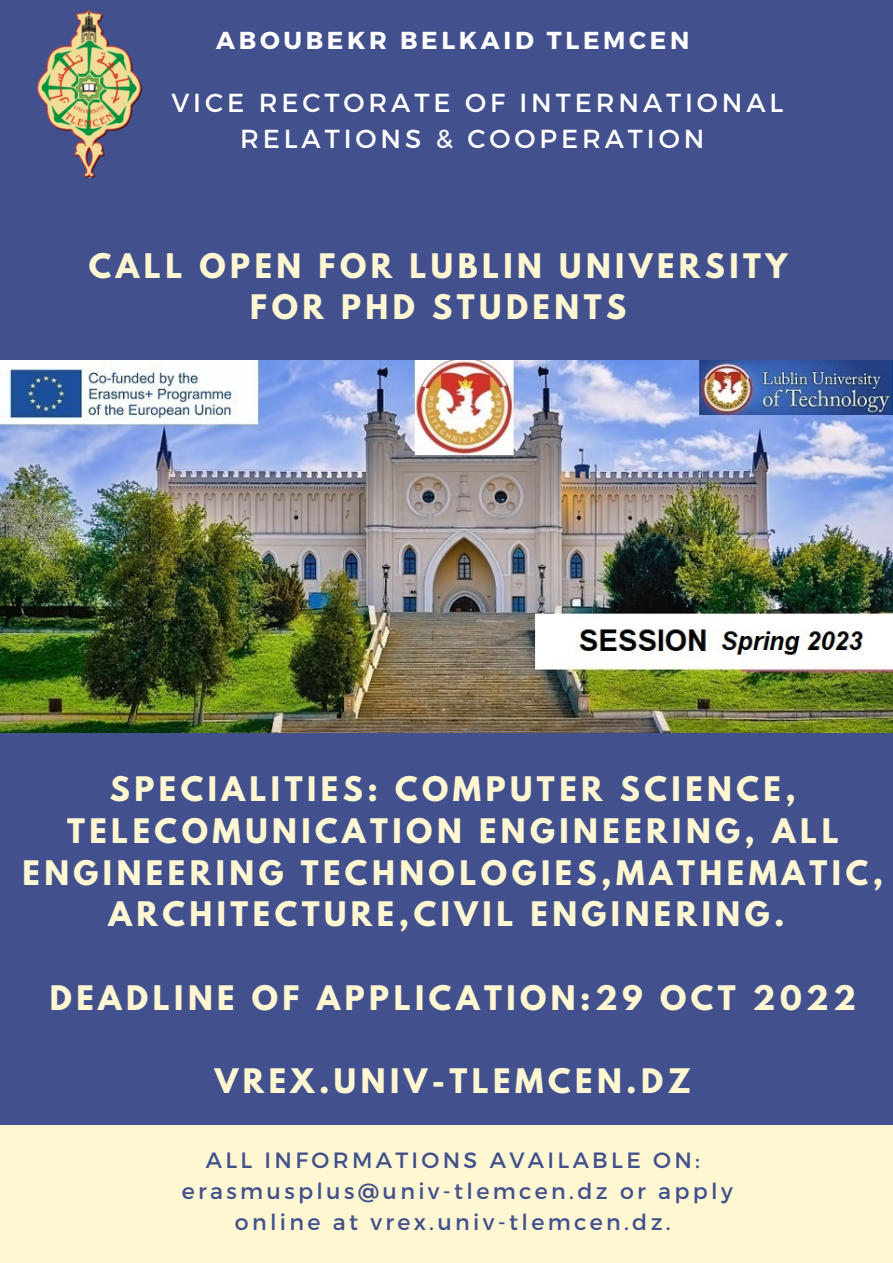
<style>
.page{position:relative;width:893px;height:1263px;background:#42508d}
.page>*{position:absolute;margin:0;border:0;box-sizing:border-box;transform-origin:0 0}
.t1{font:700 30px/41.8px "League Spartan";letter-spacing:.15em;color:#fff7d2;text-align:center}
.t2{font:26.03px/36px "Montserrat";letter-spacing:.15em;color:#fff;text-align:center}
.t3{font:700 24.53px "Montserrat";letter-spacing:.15em;color:#fff}
.t4{font:22.12px/31px "Montserrat";letter-spacing:.15em;color:#42508d;text-align:center}
</style>
<div class="page">
<div style="left:0;top:1125px;width:893px;height:138px;background:#fff7d2"></div>
<img style="left:37px;top:10px;width:105px;height:167px">
<img style="left:0;top:361px;width:893px;height:372px">
<p class="t3" style="left:216px;top:24px;width:475px">ABOUBEKR BELKAID TLEMCEN</p>
<p class="t2" style="left:171px;top:83px;width:613px">VICE RECTORATE OF INTERNATIONAL<br>RELATIONS &amp; COOPERATION</p>
<p class="t1" style="left:89px;top:249px;width:700px">CALL OPEN FOR LUBLIN UNIVERSITY<br>FOR PHD STUDENTS</p>
<p class="t1" style="left:22px;top:772px;width:862px">SPECIALITIES: COMPUTER SCIENCE, TELECOMUNICATION ENGINEERING, ALL ENGINEERING TECHNOLOGIES,MATHEMATIC, ARCHITECTURE,CIVIL ENGINERING.</p>
<p class="t1" style="left:50px;top:981px;width:807px">DEADLINE OF APPLICATION:29 OCT 2022</p>
<p class="t1" style="left:215px;top:1064px;width:478px">VREX.UNIV-TLEMCEN.DZ</p>
<p class="t4" style="left:182px;top:1143px;width:552px">ALL INFORMATIONS AVAILABLE ON: erasmusplus@univ-tlemcen.dz or apply online at vrex.univ-tlemcen.dz.</p>
</div>
